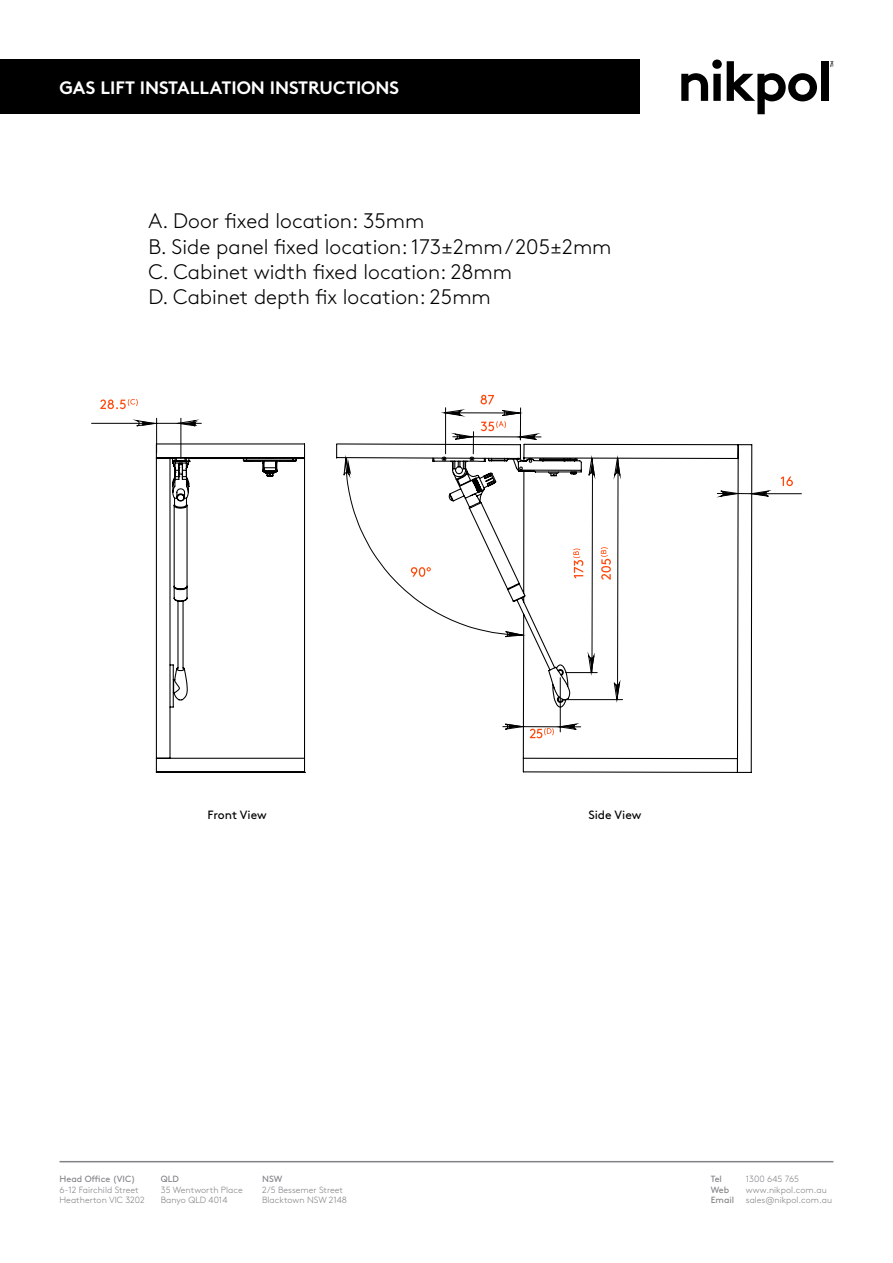
<style>
.page{position:relative;width:893px;height:1263px;background:#fff}
.page>*{position:absolute;margin:0;border:0;box-sizing:border-box;transform-origin:0 0}
.t1{font:300 21px/25.2px "Brown Std";color:#000}
.t2{font:700 18px "Brown Std";color:#fff}
.t3{font:12px "Brown Std";color:#000}
.t4{font:300 9px/10.8px "Brown Std";color:#808285}
.t5{font:9px/10.8px "Brown Std";color:#808285}
</style>
<div class="page">
<svg style="left:681px;top:60px;width:136px;height:54px"></svg>
<div style="left:821px;top:61px;width:7px;height:40px;background:#000"></div>
<svg style="left:830px;top:61px;width:3px;height:6px"></svg>
<div style="left:0;top:60px;width:639px;height:54px;background:#000"></div>
<svg style="left:140px;top:421px;width:58px;height:5px"></svg>
<svg style="left:753px;top:491px;width:15px;height:5px"></svg>
<svg style="left:155px;top:443px;width:598px;height:330px"></svg>
<hr style="left:60px;top:1161px;width:773px;height:1px;background:#808285">
<svg style="left:100px;top:399px;width:38px;height:10px"></svg>
<svg style="left:480px;top:395px;width:14px;height:9px"></svg>
<svg style="left:446px;top:411px;width:91px;height:29px"></svg>
<svg style="left:781px;top:477px;width:12px;height:9px"></svg>
<svg style="left:506px;top:724px;width:71px;height:14px"></svg>
<svg style="left:411px;top:457px;width:172px;height:146px"></svg>
<svg style="left:589px;top:459px;width:31px;height:240px"></svg>
<h2 class="t2" style="left:60px;top:76px;width:341px">GAS LIFT INSTALLATION INSTRUCTIONS</h2>
<h1 class="t1" style="left:148px;top:209px;width:465px">A. Door fixed location: 35mm<br>B. Side panel fixed location: 173±2mm / 205±2mm C. Cabinet width fixed location: 28mm<br>D. Cabinet depth fix location: 25mm</h1>
<h3 class="t3" style="left:208px;top:808px;width:61px">Front View</h3>
<h3 class="t3" style="left:588px;top:808px;width:55px">Side View</h3>
<p class="t5" style="left:60px;top:1173px;width:77px">Head Office (VIC)</p>
<p class="t4" style="left:60px;top:1184px;width:87px">6-12 Fairchild Street<br>Heatherton VIC 3202</p>
<p class="t5" style="left:161px;top:1173px;width:20px">QLD</p>
<p class="t4" style="left:161px;top:1184px;width:83px">35 Wentworth Place<br>Banyo QLD 4014</p>
<p class="t5" style="left:262px;top:1173px;width:22px">NSW</p>
<p class="t4" style="left:262px;top:1184px;width:87px">2/5 Bessemer Street<br>Blacktown NSW 2148</p>
<p class="t5" style="left:711px;top:1173px;width:25px">Tel<br>Web<br>Email</p>
<p class="t4" style="left:746px;top:1173px;width:88px">1300 645 765 www.nikpol.com.au sales@nikpol.com.au</p>
</div>
